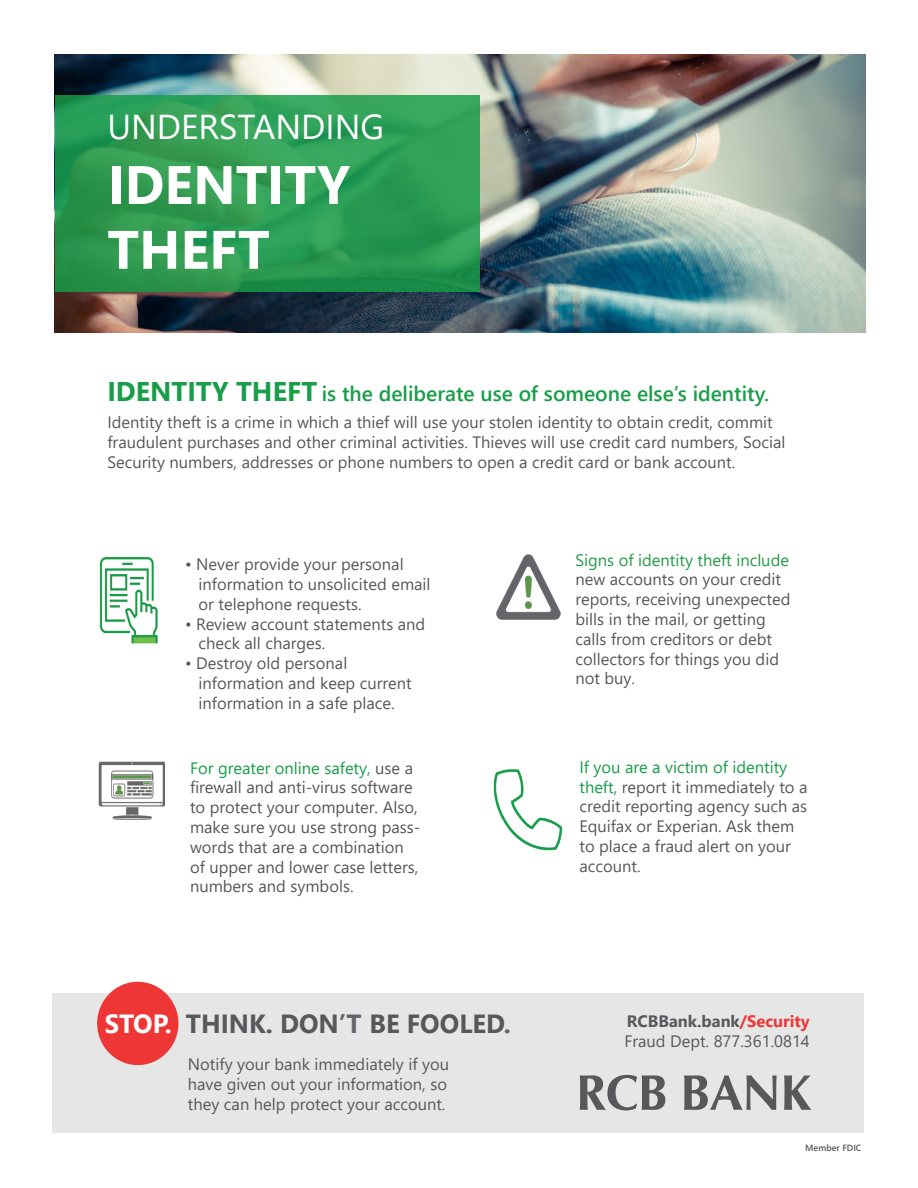
<style>
.page{position:relative;width:918px;height:1188px;background:#fff}
.page>*{position:absolute;margin:0;border:0;box-sizing:border-box;transform-origin:0 0}
.t1{font:700 54px "Segoe UI";color:#fff}
.t2{font:34.5px "Segoe UI";color:#fff}
.t3{font:700 26.25px "Segoe UI";color:#57585a}
.t4{font:600 21px "Segoe UI";color:#189d48}
.t5{font:16.5px/19.8px "Segoe UI";color:#57585a}
.t6{font:600 9px "Segoe UI";color:#57585a}
.s1{font-weight:700;font-size:27px}
.s2{color:#189d48}
.s3{color:#fff}
.s4{color:#63656a}
.s5{color:#249b47}
.s6{font-weight:700}
.s7{font-weight:700;color:#ee3637}
</style>
<div class="page">
<div style="left:53px;top:994px;width:811px;height:139px;background:#e5e6e6"></div>
<img style="left:54px;top:54px;width:811px;height:279px">
<svg style="left:55px;top:95px;width:425px;height:196px;background:#2d9b52"></svg>
<img style="left:497px;top:555px;width:63px;height:65px">
<img style="left:493px;top:769px;width:70px;height:82px">
<img style="left:99px;top:557px;width:59px;height:87px">
<img style="left:98px;top:762px;width:67px;height:58px">
<svg style="left:97px;top:982px;width:81px;height:83px"></svg>
<svg style="left:580px;top:1075px;width:85px;height:35px"></svg>
<svg style="left:684px;top:1075px;width:93px;height:35px"></svg>
<svg style="left:784px;top:1075px;width:27px;height:35px"></svg>
<p class="t2" style="left:107px;top:94px;width:278px">UNDERSTANDING</p>
<p class="t1" style="left:107px;top:134px;width:244px">IDENTITY</p>
<p class="t1" style="left:107px;top:199px;width:164px">THEFT</p>
<p class="t4" style="left:107px;top:374px;width:663px"><span class="s1">IDENTITY THEFT</span> is the deliberate use of someone else’s identity.</p>
<p class="t5" style="left:107px;top:411px;width:680px">Identity theft is a crime in which a thief will use your stolen identity to obtain credit, commit fraudulent purchases and other criminal activities. Thieves will use credit card numbers, Social<br>Security numbers, addresses or phone numbers to open a credit card or bank account.</p>
<p class="t5" style="left:199px;top:553px;width:234px;text-indent:-13px">• Never provide your personal information to unsolicited email or telephone requests.</p>
<p class="t5" style="left:199px;top:612px;width:228px;text-indent:-13px">• Review account statements and check all charges.</p>
<p class="t5" style="left:199px;top:652px;width:215px;text-indent:-14px">• Destroy old personal information and keep current information in a safe place.</p>
<p class="t5" style="left:190px;top:756px;width:232px"><span class="s2">For greater online safety,</span> use a firewall and anti-virus software to protect your computer. Also, make sure you use strong pass&shy;words that are a combination of upper and lower case letters, numbers and symbols.</p>
<h3 class="t3" style="left:105px;top:999px;width:408px"><span class="s3">STOP.</span> THINK. DON<span class="s4">’T</span> BE FOOLED<span class="s4">.</span></h3>
<p class="t5" style="left:188px;top:1053px;width:263px">Notify your bank immediately if you have given out your information, so they can help protect your account.</p>
<p class="t5" style="left:575px;top:548px;width:217px"><span class="s5">Signs of identity theft include </span>new accounts on your credit reports, receiving unexpected bills in the mail, or getting calls from creditors or debt collectors for things you did not buy.</p>
<p class="t5" style="left:579px;top:756px;width:230px"><span class="s2">If you are a victim of identity theft,</span> report it immediately to a credit reporting agency such as<br>Equifax or Experian. Ask them to place a fraud alert on your account.</p>
<p class="t5" style="left:624px;top:1010px;width:187px"><span class="s6">RCBBank.bank</span><span class="s7">/Security<br></span>Fraud Dept. 877.361.0814</p>
<p class="t6" style="left:805px;top:1139px;width:58px">Member FDIC</p>
</div>
